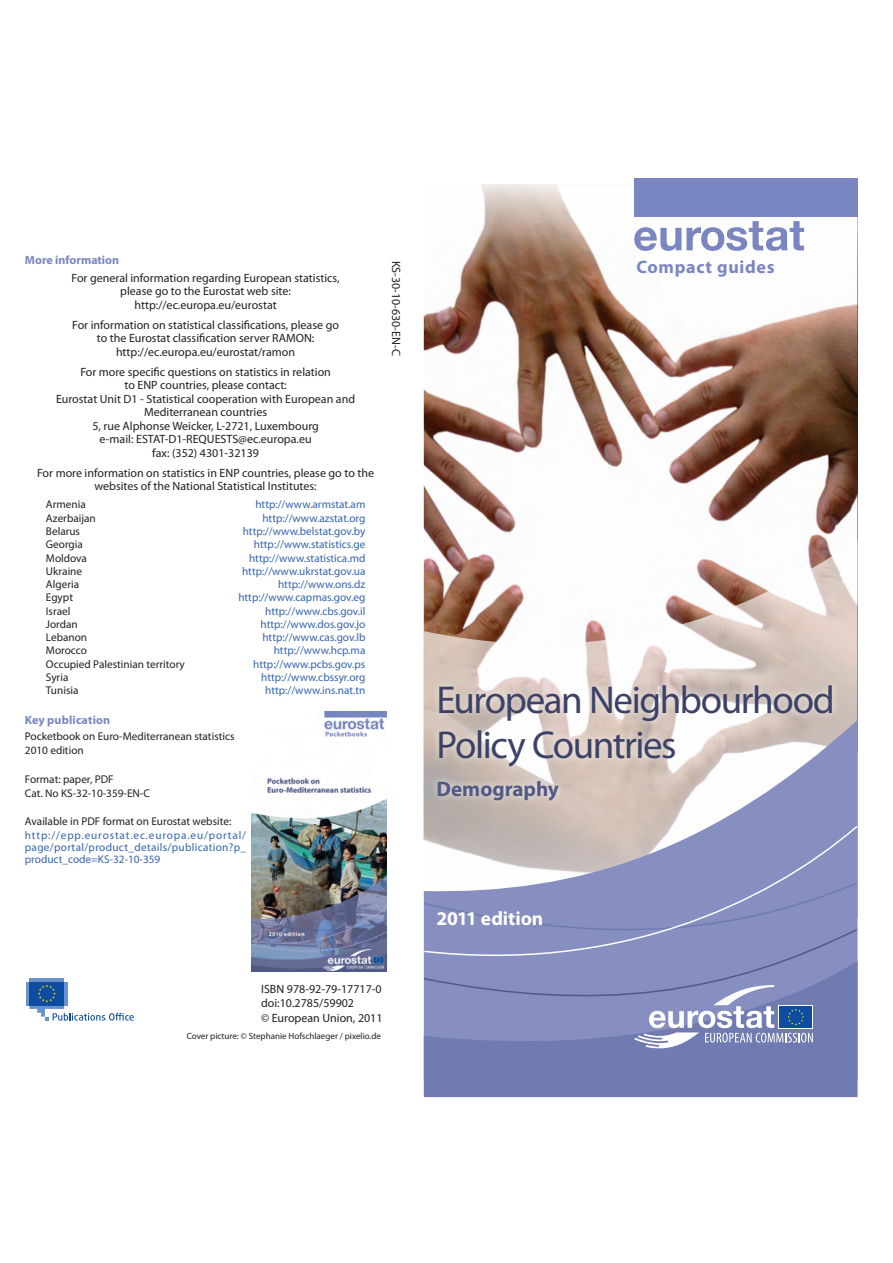
<style>
.page{position:relative;width:893px;height:1263px;background:#fff}
.page>*{position:absolute;margin:0;border:0;box-sizing:border-box;transform-origin:0 0}
.t1{font:39px/45px "Myriad Pro";letter-spacing:-.04em;color:#3c4266}
.t2{font:700 21px "Myriad Pro";color:#525a84}
.t3{font:700 19.5px "Myriad Pro";letter-spacing:-.005em;color:#fff}
.t4{font:700 18px "Myriad Pro";letter-spacing:.04em;color:#7a86c2}
.t5{font:12px/13.5px "Myriad Pro";color:#231f20;text-align:center}
.t6{font:700 12px "Myriad Pro";color:#7a86c2}
.t7{font:11.25px/12px "Myriad Pro";color:#3463af;text-align:justify}
.t8{font:11.25px/14.1px "Myriad Pro";color:#231f20}
.t9{font:9px "Myriad Pro";color:#231f20}
</style>
<div class="page">
<img style="left:251px;top:711px;width:135px;height:261px">
<img style="left:424px;top:274px;width:433px;height:266px">
<svg style="left:461px;top:178px;width:396px;height:96px"></svg>
<svg style="left:424px;top:540px;width:433px;height:180px"></svg>
<svg style="left:424px;top:720px;width:433px;height:104px;background:#b2afbd"></svg>
<div style="left:634px;top:179px;width:223px;height:38px;background:#7a86c2"></div>
<div style="left:424px;top:1048px;width:433px;height:49px;background:#707bb1"></div>
<svg style="left:634px;top:221px;width:170px;height:30px"></svg>
<svg style="left:423px;top:972px;width:435px;height:76px;background:#8690be"></svg>
<svg style="left:423px;top:824px;width:435px;height:148px;background:#989ec2"></svg>
<div style="left:430px;top:677px;width:410px;height:130px;background:#fff;opacity:.75"></div>
<hr style="left:30px;top:978px;width:34px;height:4px;background:#6892cc">
<hr style="left:64px;top:982px;width:4px;height:23px;background:#6892cc">
<svg style="left:26px;top:982px;width:4px;height:23px"></svg>
<div style="left:30px;top:982px;width:34px;height:23px;background:#0d4da1"></div>
<svg style="left:30px;top:984px;width:104px;height:36px"></svg>
<p class="t6" style="left:25px;top:252px;width:96px">More information</p>
<p class="t5" style="left:72px;top:271px;width:270px">For general information regarding European statistics, please go to the Eurostat web site: http://ec.europa.eu/eurostat</p>
<p class="t5" style="left:72px;top:318px;width:268px">For information on statistical classifications, please go to the Eurostat classification server RAMON: http://ec.europa.eu/eurostat/ramon</p>
<p class="t5" style="left:56px;top:365px;width:301px">For more specific questions on statistics in relation<br>to ENP countries, please contact:<br>Eurostat Unit D1 - Statistical cooperation with European and Mediterranean countries<br>5, rue Alphonse Weicker, L-2721, Luxembourg<br>e-mail: ESTAT-D1-REQUESTS@ec.europa.eu<br>fax: (352) 4301-32139</p>
<p class="t5" style="left:37px;top:466px;width:338px">For more information on statistics in ENP countries, please go to the websites of the National Statistical Institutes:</p>
<p class="t8" style="left:46px;top:497px;width:41px">Armenia</p>
<p class="t7" style="left:255px;top:498px;width:112px">http://www.armstat.am</p>
<p class="t8" style="left:46px;top:511px;width:51px">Azerbaijan</p>
<p class="t7" style="left:262px;top:512px;width:104px">http://www.azstat.org</p>
<p class="t8" style="left:46px;top:524px;width:36px">Belarus</p>
<p class="t7" style="left:243px;top:525px;width:124px">http://www.belstat.gov.by</p>
<p class="t8" style="left:46px;top:537px;width:39px">Georgia</p>
<p class="t7" style="left:254px;top:538px;width:113px">http://www.statistics.ge</p>
<p class="t8" style="left:46px;top:550px;width:43px">Moldova</p>
<p class="t7" style="left:249px;top:552px;width:118px">http://www.statistica.md</p>
<p class="t8" style="left:46px;top:564px;width:38px">Ukraine</p>
<p class="t7" style="left:242px;top:565px;width:125px">http://www.ukrstat.gov.ua</p>
<p class="t8" style="left:46px;top:577px;width:35px">Algeria</p>
<p class="t7" style="left:278px;top:578px;width:89px">http://www.ons.dz</p>
<p class="t8" style="left:46px;top:590px;width:29px">Egypt</p>
<p class="t7" style="left:238px;top:591px;width:129px">http://www.capmas.gov.eg</p>
<p class="t8" style="left:46px;top:604px;width:26px">Israel</p>
<p class="t7" style="left:265px;top:605px;width:102px">http://www.cbs.gov.il</p>
<p class="t8" style="left:46px;top:617px;width:33px">Jordan</p>
<p class="t7" style="left:261px;top:618px;width:106px">http://www.dos.gov.jo</p>
<p class="t8" style="left:46px;top:630px;width:43px">Lebanon</p>
<p class="t7" style="left:262px;top:631px;width:104px">http://www.cas.gov.lb</p>
<p class="t8" style="left:46px;top:643px;width:43px">Morocco</p>
<p class="t7" style="left:274px;top:644px;width:93px">http://www.hcp.ma</p>
<p class="t8" style="left:46px;top:657px;width:141px">Occupied Palestinian territory</p>
<p class="t7" style="left:253px;top:658px;width:114px">http://www.pcbs.gov.ps</p>
<p class="t8" style="left:46px;top:670px;width:24px">Syria</p>
<p class="t7" style="left:261px;top:671px;width:106px">http://www.cbssyr.org</p>
<p class="t8" style="left:46px;top:683px;width:34px">Tunisia</p>
<p class="t7" style="left:265px;top:684px;width:102px">http://www.ins.nat.tn</p>
<p class="t6" style="left:25px;top:712px;width:87px">Key publication</p>
<p class="t8" style="left:25px;top:729px;width:211px">Pocketbook on Euro-Mediterranean statistics<br>2010 edition</p>
<p class="t8" style="left:25px;top:771px;width:127px">Format: paper, PDF<br>Cat. No KS-32-10-359-EN-C</p>
<p class="t8" style="left:25px;top:814px;width:208px">Available in PDF format on Eurostat website:</p>
<p class="t7" style="left:25px;top:829px;width:223px">http://epp.eurostat.ec.europa.eu/portal/ page/portal/product_details/publication?p_ product_code=KS-32-10-359</p>
<p class="t5" style="left:403px;top:261px;width:96px;rotate:90deg">KS-30-10-630-EN-C</p>
<p class="t5" style="left:261px;top:981px;width:123px;line-height:14.4px;text-align:left">ISBN 978-92-79-17717-0 doi:10.2785/59902<br>© European Union, 2011</p>
<p class="t9" style="left:187px;top:1031px;width:196px">Cover picture: © Stephanie Hofschlaeger / pixelio.de</p>
<h3 class="t4" style="left:636px;top:255px;width:140px">Compact guides</h3>
<h1 class="t1" style="left:437px;top:677px;width:400px">European Neighbourhood<br>Policy Countries</h1>
<h2 class="t2" style="left:437px;top:775px;width:124px">Demography</h2>
<h3 class="t3" style="left:437px;top:905px;width:108px">2011 edition</h3>
</div>
